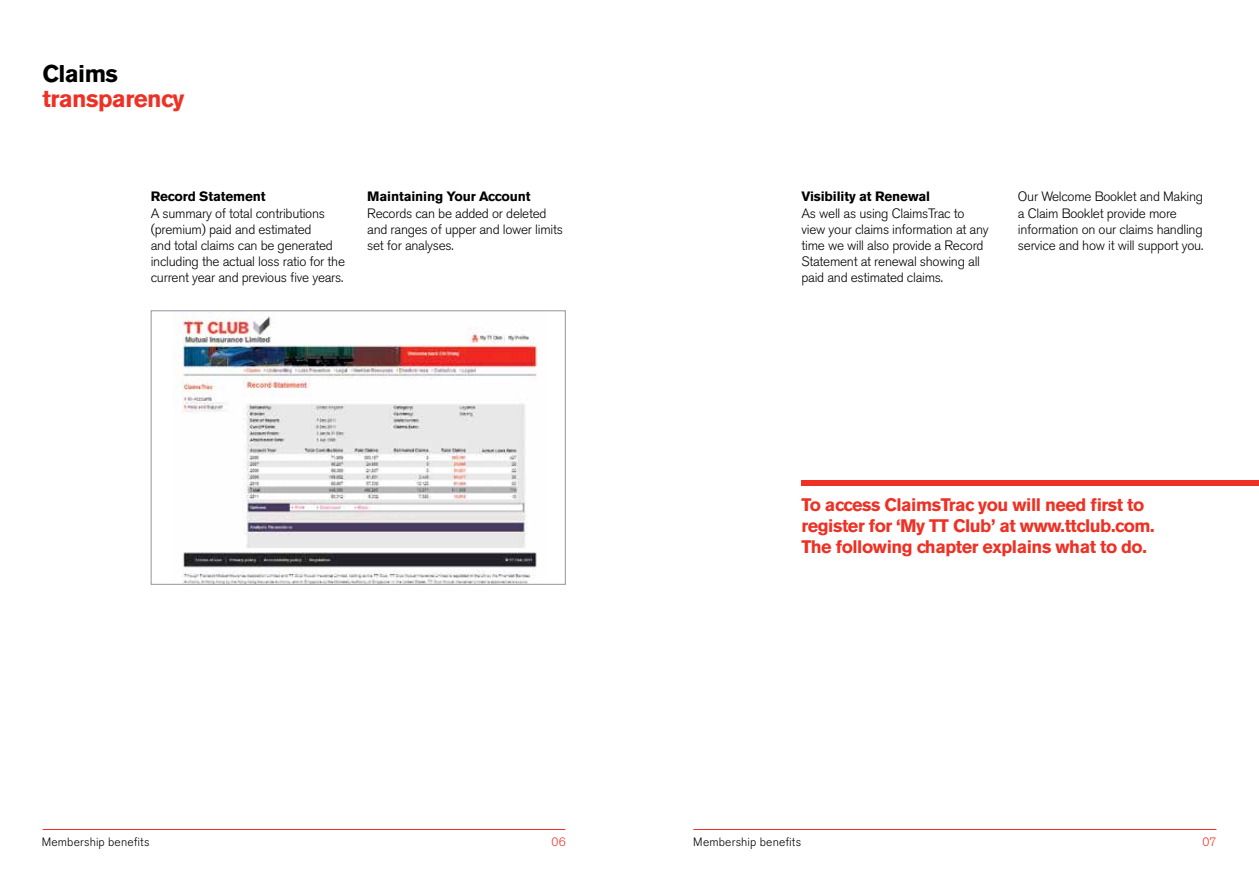
<style>
.page{position:relative;width:1259px;height:893px;background:#fff}
.page>*{position:absolute;margin:0;border:0;box-sizing:border-box;transform-origin:0 0}
.t1{font:700 24px "Akzidenz Grotesk BE";letter-spacing:-.025em;color:#ee3124}
.t2{font:700 24px "Akzidenz Grotesk BE";letter-spacing:-.025em;color:#000}
.t3{font:700 18px/21px "Akzidenz Grotesk BE";letter-spacing:-.025em;color:#ee3124}
.t4{font:300 13.5px/16.2px "Akzidenz Grotesk BE";letter-spacing:-.02em;color:#000}
.t5{font:700 13.5px "Akzidenz Grotesk BE";letter-spacing:-.01em;color:#000}
.t6{font:300 12px "Akzidenz Grotesk BE";letter-spacing:.015em;color:#000}
.t7{font:300 12px "Akzidenz Grotesk BE";color:#ee3124}
</style>
<div class="page">
<hr style="left:693px;top:829px;width:523px;height:1px;background:#ee3124">
<hr style="left:43px;top:829px;width:522px;height:1px;background:#ee3124">
<div style="left:801px;top:480px;width:458px;height:6px;background:#ee3124"></div>
<img style="left:174px;top:312px;width:363px;height:271px">
<div style="left:151px;top:310px;width:415px;height:275px;border:1px solid #939598"></div>
<h1 class="t2" style="left:43px;top:60px;width:77px">Claims</h1>
<h1 class="t1" style="left:43px;top:85px;width:143px">transparency</h1>
<p class="t5" style="left:151px;top:189px;width:116px">Record Statement</p>
<p class="t4" style="left:151px;top:205px;width:196px">A summary of total contributions (premium) paid and estimated<br>and total claims can be generated including the actual loss ratio for the current year and previous five years.</p>
<p class="t5" style="left:367px;top:189px;width:165px">Maintaining Your Account</p>
<p class="t4" style="left:367px;top:205px;width:197px">Records can be added or deleted and ranges of upper and lower limits set for analyses.</p>
<p class="t5" style="left:801px;top:189px;width:130px">Visibility at Renewal</p>
<p class="t4" style="left:801px;top:205px;width:189px">As well as using ClaimsTrac to view your claims information at any time we will also provide a Record<br>Statement at renewal showing all paid and estimated claims.</p>
<p class="t4" style="left:1018px;top:189px;width:187px">Our Welcome Booklet and Making a Claim Booklet provide more information on our claims handling service and how it will support you.</p>
<h2 class="t3" style="left:801px;top:494px;width:355px">To access ClaimsTrac you will need first to register for ‘My TT Club’ at www.ttclub.com.<br>The following chapter explains what to do.</h2>
<p class="t6" style="left:42px;top:835px;width:109px">Membership benefits</p>
<p class="t7" style="left:551px;top:835px;width:16px">06</p>
<p class="t6" style="left:693px;top:835px;width:109px">Membership benefits</p>
<p class="t7" style="left:1202px;top:835px;width:16px">07</p>
</div>
